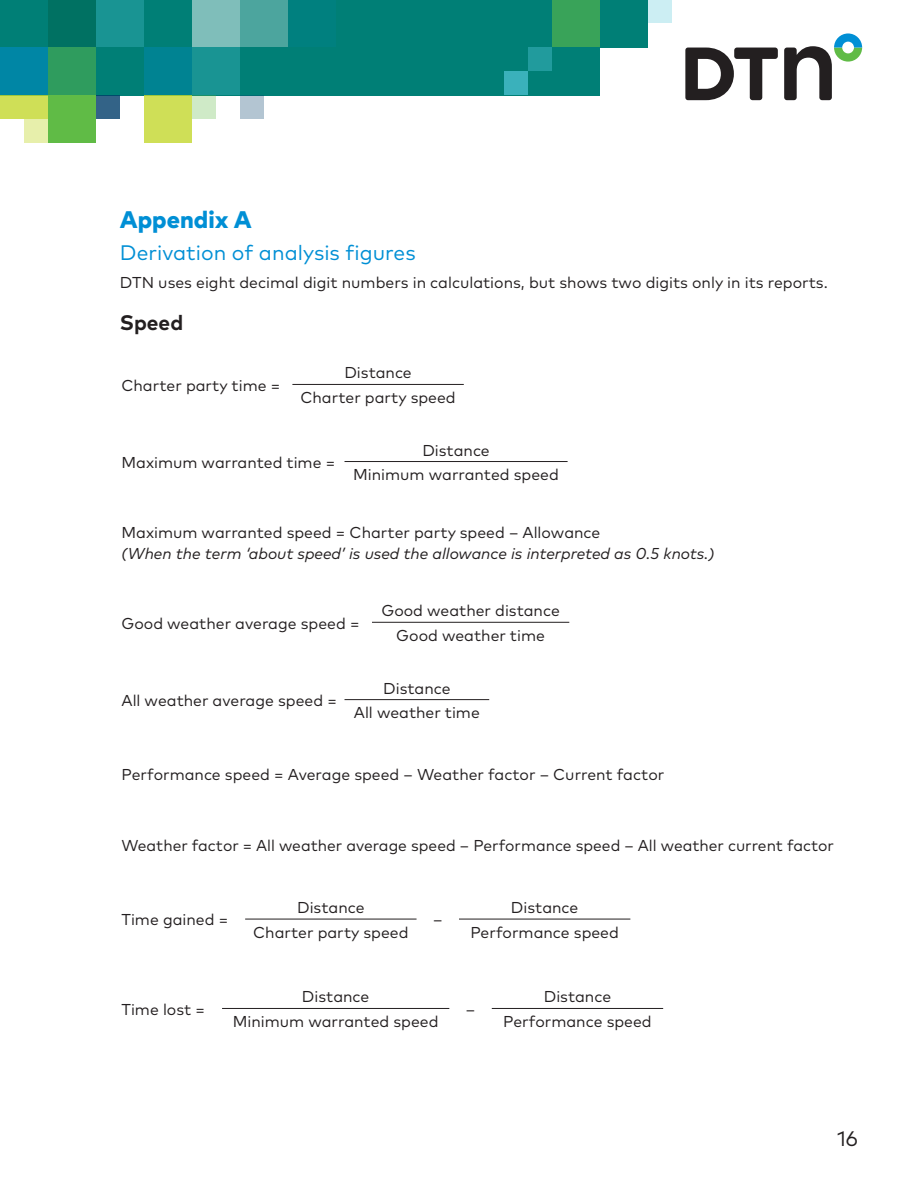
<style>
.page{position:relative;width:918px;height:1188px;background:#fff}
.page>*{position:absolute;margin:0;border:0;box-sizing:border-box;transform-origin:0 0}
.t1{font:800 24px "Mark Pro";color:#008fd5}
.Subhead{font:21px "Mark Pro";color:#008fd5}
.Body{font:700 21px "Mark Pro";color:#231f20}
.t2{font:21px "Mark Pro";color:#231f20}
.Body-2{font:15.75px "Mark Pro";color:#231f20}
.Body-3{font:italic 15.75px "Mark Pro";color:#231f20}
</style>
<div class="page">
<svg style="left:685px;top:48px;width:93px;height:52px"></svg>
<svg style="left:784px;top:33px;width:78px;height:67px"></svg>
<div style="left:0;top:0;width:600px;height:95px;background:#007f76"></div>
<div style="left:192px;top:0;width:48px;height:47px;background:#7fbeba"></div>
<div style="left:240px;top:0;width:48px;height:47px;background:#4ca59e"></div>
<div style="left:600px;top:0;width:48px;height:47px;background:#007f76"></div>
<div style="left:0;top:47px;width:48px;height:48px;background:#0086a5"></div>
<div style="left:96px;top:0;width:48px;height:47px;background:#199493"></div>
<div style="left:24px;top:95px;width:24px;height:24px;background:#cfdf57"></div>
<div style="left:24px;top:119px;width:24px;height:24px;background:#e7efab"></div>
<div style="left:528px;top:47px;width:24px;height:24px;background:#219b9d"></div>
<div style="left:240px;top:95px;width:24px;height:24px;background:#b3c5d2"></div>
<div style="left:192px;top:95px;width:24px;height:24px;background:#cfeac7"></div>
<div style="left:96px;top:95px;width:24px;height:24px;background:#336387"></div>
<div style="left:0;top:95px;width:24px;height:24px;background:#cfdf57"></div>
<div style="left:192px;top:47px;width:48px;height:48px;background:#199493"></div>
<div style="left:288px;top:0;width:48px;height:47px;background:#00807f"></div>
<div style="left:144px;top:47px;width:48px;height:48px;background:#008392"></div>
<div style="left:144px;top:95px;width:48px;height:48px;background:#cfdf57"></div>
<div style="left:48px;top:0;width:48px;height:47px;background:#007162"></div>
<div style="left:552px;top:0;width:48px;height:47px;background:#39a359"></div>
<div style="left:48px;top:47px;width:48px;height:48px;background:#2f9c5e"></div>
<div style="left:48px;top:95px;width:48px;height:48px;background:#60bb46"></div>
<div style="left:648px;top:0;width:24px;height:23px;background:#cceef3"></div>
<div style="left:504px;top:71px;width:24px;height:24px;background:#3ab1bb"></div>
<hr style="left:292px;top:384px;width:172px;height:1px;background:#231f20">
<hr style="left:372px;top:622px;width:197px;height:1px;background:#231f20">
<hr style="left:345px;top:461px;width:223px;height:1px;background:#231f20">
<hr style="left:345px;top:699px;width:144px;height:1px;background:#231f20">
<hr style="left:245px;top:919px;width:172px;height:1px;background:#231f20">
<hr style="left:459px;top:919px;width:171px;height:1px;background:#231f20">
<hr style="left:222px;top:1008px;width:227px;height:1px;background:#231f20">
<hr style="left:492px;top:1008px;width:171px;height:1px;background:#231f20">
<p class="t1" style="left:120px;top:202px;width:133px">Appendix A</p>
<p class="Subhead" style="left:120px;top:237px;width:297px">Derivation of analysis figures</p>
<p class="Body-2" style="left:120px;top:271px;width:709px">DTN uses eight decimal digit numbers in calculations, but shows two digits only in its reports.</p>
<p class="Body" style="left:120px;top:307px;width:65px">Speed</p>
<p class="Body-2" style="left:122px;top:373px;width:160px">Charter party time =</p>
<p class="Body-2" style="left:344px;top:361px;width:69px">Distance</p>
<p class="Body-2" style="left:300px;top:386px;width:157px">Charter party speed</p>
<p class="Body-2" style="left:122px;top:450px;width:215px">Maximum warranted time =</p>
<p class="Body-2" style="left:422px;top:438px;width:69px">Distance</p>
<p class="Body-2" style="left:353px;top:463px;width:207px">Minimum warranted speed</p>
<p class="Body-2" style="left:122px;top:521px;width:480px">Maximum warranted speed = Charter party speed – Allowance</p>
<p class="Body-3" style="left:122px;top:542px;width:594px">(When the term ‘about speed’ is used the allowance is interpreted as 0.5 knots.)</p>
<p class="Body-2" style="left:122px;top:611px;width:239px">Good weather average speed =</p>
<p class="Body-2" style="left:381px;top:599px;width:180px">Good weather distance</p>
<p class="Body-2" style="left:396px;top:623px;width:150px">Good weather time</p>
<p class="Body-2" style="left:122px;top:688px;width:217px">All weather average speed =</p>
<p class="Body-2" style="left:383px;top:676px;width:69px">Distance</p>
<p class="Body-2" style="left:354px;top:701px;width:127px">All weather time</p>
<p class="Body-2" style="left:122px;top:763px;width:544px">Performance speed = Average speed – Weather factor – Current factor</p>
<p class="Body-2" style="left:122px;top:834px;width:714px">Weather factor = All weather average speed – Performance speed – All weather current factor</p>
<p class="Body-2" style="left:122px;top:908px;width:108px">Time gained =</p>
<p class="Body-2" style="left:297px;top:896px;width:69px">Distance</p>
<p class="Body-2" style="left:433px;top:908px;width:11px">–</p>
<p class="Body-2" style="left:511px;top:896px;width:69px">Distance</p>
<p class="Body-2" style="left:253px;top:920px;width:157px">Charter party speed</p>
<p class="Body-2" style="left:470px;top:920px;width:150px">Performance speed</p>
<p class="Body-2" style="left:122px;top:997px;width:85px">Time lost =</p>
<p class="Body-2" style="left:302px;top:985px;width:69px">Distance</p>
<p class="Body-2" style="left:466px;top:997px;width:11px">–</p>
<p class="Body-2" style="left:544px;top:985px;width:69px">Distance</p>
<p class="Body-2" style="left:233px;top:1010px;width:207px">Minimum warranted speed</p>
<p class="Body-2" style="left:503px;top:1010px;width:150px">Performance speed</p>
<h2 class="t2" style="left:837px;top:1123px;width:22px">16</h2>
</div>
